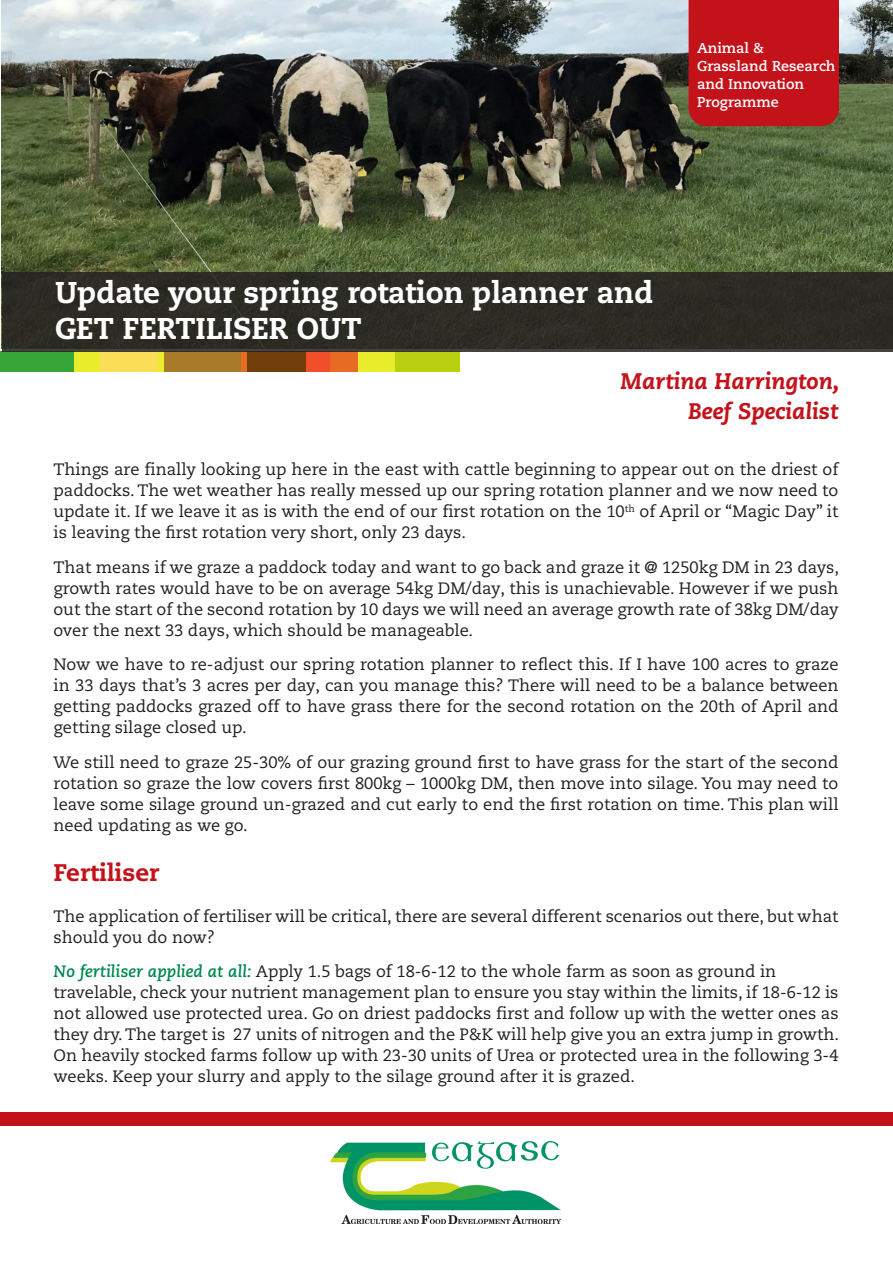
<style>
.page{position:relative;width:893px;height:1263px;background:#fff}
.page>*{position:absolute;margin:0;border:0;box-sizing:border-box;transform-origin:0 0}
.t1{font:800 30px "Caecilia LT Pro 85";color:#fff}
.t2{font:800 24px "Caecilia LT Pro 85";color:#c4121a}
.t3{font:italic 800 22.5px "Caecilia LT Pro 86";color:#c4121a}
.t4{font:16.5px/21px "Caecilia LT Pro 55 Roman";color:#231f20;text-align:justify}
.t5{font:700 14.25px "Caecilia LT Pro 75";color:#fff}
.s1{font-family:"Caecilia LT Pro 76";font-weight:700;font-style:italic;color:#008751}
</style>
<div class="page">
<img style="left:331px;top:1142px;width:229px;height:81px">
<div style="left:0;top:1112px;width:893px;height:14px;background:#c4121a"></div>
<img style="left:1px;top:0;width:892px;height:348px">
<div style="left:0;top:351px;width:75px;height:20px;background:#37a537"></div>
<div style="left:100px;top:351px;width:58px;height:20px;background:#fcdd57"></div>
<div style="left:75px;top:351px;width:25px;height:20px;background:#eaed2b"></div>
<div style="left:163px;top:351px;width:78px;height:20px;background:#aa7a2b"></div>
<div style="left:158px;top:351px;width:5px;height:20px;background:#eaed2b"></div>
<div style="left:246px;top:351px;width:60px;height:20px;background:#713d08"></div>
<div style="left:241px;top:351px;width:5px;height:20px;background:#e86b24"></div>
<div style="left:329px;top:351px;width:29px;height:20px;background:#e86b24"></div>
<div style="left:306px;top:351px;width:23px;height:20px;background:#f04f29"></div>
<div style="left:395px;top:351px;width:64px;height:20px;background:#b8d010"></div>
<div style="left:358px;top:351px;width:37px;height:20px;background:#eaed2b"></div>
<div style="left:2px;top:272px;width:891px;height:79px;background:#2c2b24"></div>
<div style="left:689px;top:0;width:150px;height:126px;background:#c4121a"></div>
<p class="t5" style="left:697px;top:38px;width:69px">Animal &amp;</p>
<p class="t5" style="left:697px;top:56px;width:140px">Grassland Research</p>
<p class="t5" style="left:697px;top:74px;width:108px">and Innovation</p>
<p class="t5" style="left:697px;top:92px;width:83px">Programme</p>
<p class="t1" style="left:55px;top:272px;width:600px">Update your spring rotation planner and</p>
<p class="t1" style="left:55px;top:308px;width:308px">GET FERTILISER OUT</p>
<p class="t3" style="left:620px;top:365px;width:221px">Martina Harrington,</p>
<p class="t3" style="left:688px;top:395px;width:152px">Beef Specialist</p>
<p class="t4" style="left:54px;top:459px;width:786px">Things are finally looking up here in the east with cattle beginning to appear out on the driest of paddocks. The wet weather has really messed up our spring rotation planner and we now need to update it. If we leave it as is with the end of our first rotation on the 10<sup>th</sup> of April or “Magic Day” it is leaving the first rotation very short, only 23 days.</p>
<p class="t4" style="left:54px;top:556px;width:787px">That means if we graze a paddock today and want to go back and graze it @ 1250kg DM in 23 days, growth rates would have to be on average 54kg DM/day, this is unachievable. However if we push out the start of the second rotation by 10 days we will need an average growth rate of 38kg DM/day over the next 33 days, which should be manageable.</p>
<p class="t4" style="left:54px;top:654px;width:786px">Now we have to re-adjust our spring rotation planner to reflect this. If I have 100 acres to graze in 33 days that’s 3 acres per day, can you manage this? There will need to be a balance between getting paddocks grazed off to have grass there for the second rotation on the 20th of April and getting silage closed up.</p>
<p class="t4" style="left:54px;top:751px;width:786px">We still need to graze 25-30% of our grazing ground first to have grass for the start of the second rotation so graze the low covers first 800kg – 1000kg DM, then move into silage. You may need to leave some silage ground un-grazed and cut early to end the first rotation on time. This plan will need updating as we go.</p>
<p class="t2" style="left:54px;top:856px;width:107px">Fertiliser</p>
<p class="t4" style="left:54px;top:905px;width:786px">The application of fertiliser will be critical, there are several different scenarios out there, but what should you do now?</p>
<p class="t4" style="left:54px;top:961px;width:724px"><span class="s1">No fertiliser applied at all:</span> Apply 1.5 bags of 18-6-12 to the whole farm as soon as ground in</p>
<p class="t4" style="left:54px;top:982px;width:787px">travelable, check your nutrient management plan to ensure you stay within the limits, if 18-6-12 is not allowed use protected urea. Go on driest paddocks first and follow up with the wetter ones as they dry. The target is 27 units of nitrogen and the P&amp;K will help give you an extra jump in growth.<br>On heavily stocked farms follow up with 23-30 units of Urea or protected urea in the following 3-4 weeks. Keep your slurry and apply to the silage ground after it is grazed.</p>
</div>
